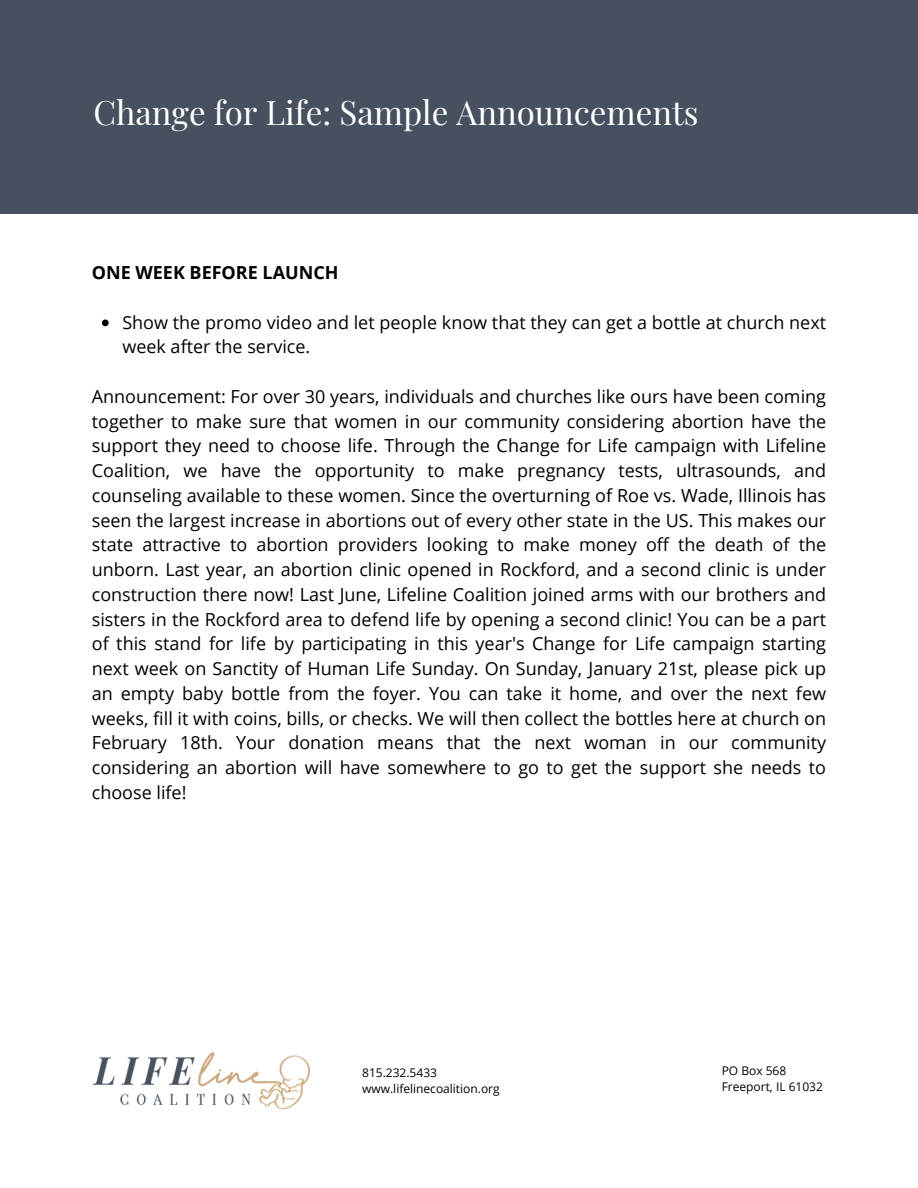
<style>
.page{position:relative;width:918px;height:1188px;background:#fff}
.page>*{position:absolute;margin:0;border:0;box-sizing:border-box;transform-origin:0 0}
.t1{font:33px "Playfair Display";color:#fff}
.t2{font:18px/24.8px "Open Sans";color:#000}
.t3{font:700 18px "Open Sans";color:#000}
.t4{font:12px "Open Sans";color:#000}
</style>
<div class="page">
<img style="left:93px;top:1051px;width:216px;height:59px">
<svg style="left:102px;top:320px;width:7px;height:6px"></svg>
<div style="left:0;top:0;width:918px;height:214px;background:#47505e"></div>
<p class="t1" style="left:93px;top:89px;width:607px">Change for Life: Sample Announcements</p>
<p class="t3" style="left:92px;top:260px;width:248px">ONE WEEK BEFORE LAUNCH</p>
<p class="t2" style="left:122px;top:309px;width:705px">Show the promo video and let people know that they can get a bottle at church next week after the service.</p>
<p class="t2" style="left:92px;top:383px;width:736px;text-align:justify">Announcement: For over 30 years, individuals and churches like ours have been coming together to make sure that women in our community considering abortion have the support they need to choose life. Through the Change for Life campaign with Lifeline Coalition, we have the opportunity to make pregnancy tests, ultrasounds, and counseling available to these women. Since the overturning of Roe vs. Wade, Illinois has seen the largest increase in abortions out of every other state in the US. This makes our state attractive to abortion providers looking to make money off the death of the unborn. Last year, an abortion clinic opened in Rockford, and a second clinic is under construction there now! Last June, Lifeline Coalition joined arms with our brothers and sisters in the Rockford area to defend life by opening a second clinic! You can be a part of this stand for life by participating in this year's Change for Life campaign starting next week on Sanctity of Human Life Sunday. On Sunday, January 21st, please pick up an empty baby bottle from the foyer. You can take it home, and over the next few weeks, fill it with coins, bills, or checks. We will then collect the bottles here at church on February 18th. Your donation means that the next woman in our community considering an abortion will have somewhere to go to get the support she needs to choose life!</p>
<p class="t4" style="left:362px;top:1065px;width:76px">815.232.5433</p>
<p class="t4" style="left:362px;top:1081px;width:139px">www.lifelinecoalition.org</p>
<p class="t4" style="left:722px;top:1062px;width:66px">PO Box 568</p>
<p class="t4" style="left:722px;top:1078px;width:103px">Freeport, IL 61032</p>
</div>
